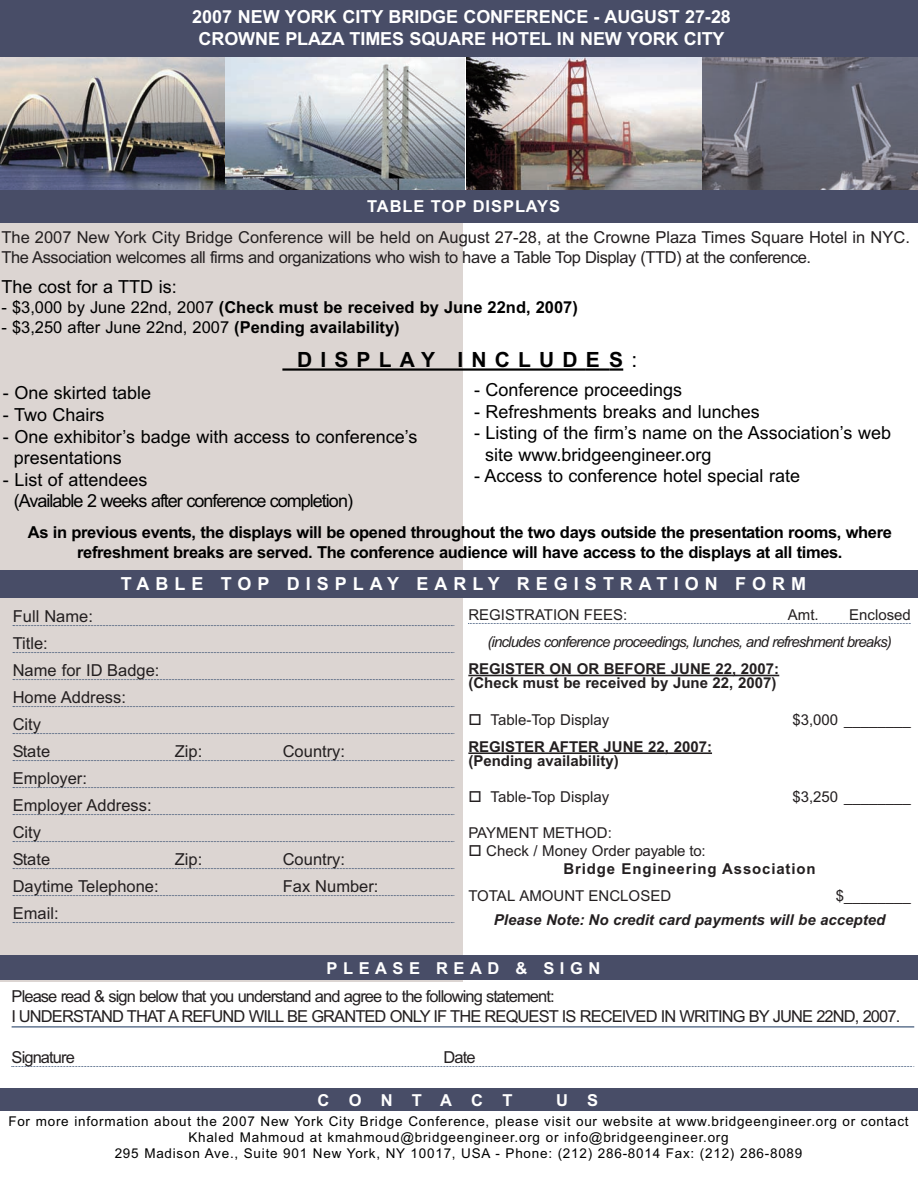
<style>
.page{position:relative;width:918px;height:1188px;background:#fff}
.page>*{position:absolute;margin:0;border:0;box-sizing:border-box;transform-origin:0 0}
.t1{font:700 21px "Arial";letter-spacing:.39em;color:#000}
.t2{font:18px/21.6px "Arial";color:#000}
.t3{font:700 18px/21.6px "Arial";letter-spacing:-.005em;color:#fff;text-align:center}
.t4{font:18px/21.6px "Arial";letter-spacing:-.055em;color:#000}
.t5{font:700 18px "Arial";letter-spacing:.335em;color:#fff}
.t6{font:16.5px/19.8px "Arial";letter-spacing:-.03em;color:#231f20}
.t7{font:700 16.5px/19.8px "Arial";letter-spacing:-.02em;color:#000;text-align:center}
.t8{font:16.5px/19.8px "Arial";letter-spacing:-.055em;color:#231f20}
.t9{font:16.5px/27px "Arial";color:#231f20}
.t10{font:700 16.5px "Arial";color:#000}
.t11{font:16.5px "Arial";color:#000}
.t12{font:700 16.5px "Arial";letter-spacing:.335em;color:#fff}
.t13{font:700 16.5px "Arial";letter-spacing:.055em;color:#fff}
.t14{font:700 16.5px "Arial";letter-spacing:1.17em;color:#fff}
.t15{font:15px/18.6px "Arial";color:#231f20}
.t16{font:700 15px/14.1px "Arial";color:#231f20}
.t17{font:italic 15px "Arial";letter-spacing:-.055em;color:#231f20}
.t18{font:italic 700 15px "Arial";color:#231f20}
.t19{font:700 15px "Arial";letter-spacing:.055em;color:#231f20}
.t20{font:13.5px/16.2px "Arial";letter-spacing:.055em;color:#000;text-align:center}
.s1{font-weight:400}
.s2{font-weight:700}
</style>
<div class="page">
<div style="left:0;top:223px;width:463px;height:759px;background:#dcd5d2"></div>
<div style="left:0;top:570px;width:918px;height:28px;background:#484d67"></div>
<svg style="left:468px;top:623px;width:443px;height:1px"></svg>
<hr style="left:468px;top:675px;width:311px;height:1px;background:#231f20">
<hr style="left:468px;top:752px;width:244px;height:2px;background:#231f20">
<div style="left:0;top:1088px;width:918px;height:23px;background:#484d67"></div>
<svg style="left:13px;top:625px;width:442px;height:1px"></svg>
<svg style="left:13px;top:652px;width:442px;height:1px"></svg>
<svg style="left:13px;top:679px;width:442px;height:1px"></svg>
<svg style="left:13px;top:706px;width:442px;height:1px"></svg>
<svg style="left:13px;top:733px;width:442px;height:1px"></svg>
<svg style="left:13px;top:760px;width:442px;height:1px"></svg>
<svg style="left:13px;top:787px;width:442px;height:1px"></svg>
<svg style="left:13px;top:814px;width:442px;height:1px"></svg>
<svg style="left:13px;top:841px;width:442px;height:1px"></svg>
<svg style="left:13px;top:868px;width:442px;height:1px"></svg>
<svg style="left:13px;top:895px;width:442px;height:1px"></svg>
<svg style="left:13px;top:922px;width:442px;height:1px"></svg>
<hr style="left:12px;top:1027px;width:902px;height:1px;background:#14315b">
<svg style="left:12px;top:1066px;width:903px;height:1px"></svg>
<div style="left:0;top:956px;width:918px;height:24px;background:#484d67"></div>
<img style="left:0;top:57px;width:226px;height:134px">
<img style="left:226px;top:57px;width:239px;height:134px">
<img style="left:467px;top:57px;width:235px;height:134px">
<img style="left:702px;top:57px;width:216px;height:134px">
<div style="left:0;top:0;width:918px;height:57px;background:#484d67"></div>
<div style="left:0;top:191px;width:918px;height:32px;background:#484d67"></div>
<hr style="left:282px;top:368px;width:304px;height:3px;background:#000">
<hr style="left:586px;top:368px;width:23px;height:3px;background:#000">
<hr style="left:609px;top:368px;width:14px;height:3px;background:#000">
<h2 class="t3" style="left:192px;top:6px;width:540px">2007 NEW YORK CITY BRIDGE CONFERENCE - AUGUST 27-28<br>CROWNE PLAZA TIMES SQUARE HOTEL IN NEW YORK CITY</h2>
<p class="t13" style="left:367px;top:196px;width:195px">TABLE TOP DISPLAYS</p>
<p class="t6" style="left:1px;top:227px;width:910px">The 2007 New York City Bridge Conference will be held on August 27-28, at the Crowne Plaza Times Square Hotel in NYC.<br>The Association welcomes all firms and organizations who wish to have a Table Top Display (TTD) at the conference.</p>
<h2 class="t2" style="left:2px;top:276px;width:177px">The cost for a TTD is:</h2>
<p class="t10" style="left:2px;top:298px;width:578px"><span class="s1">- $3,000 by June 22nd, 2007</span> (Check must be received by June 22nd, 2007)</p>
<p class="t11" style="left:2px;top:317px;width:400px">- $3,250 after June 22nd, 2007 <span class="s2">(Pending availability)</span></p>
<h1 class="t1" style="left:297px;top:348px;width:342px">DISPLAY INCLUDES<span class="s1">:</span></h1>
<h2 class="t2" style="left:3px;top:382px;width:150px">- One skirted table</h2>
<h2 class="t2" style="left:3px;top:404px;width:103px">- Two Chairs</h2>
<h2 class="t2" style="left:14px;top:426px;width:405px;text-indent:-11px">- One exhibitor’s badge with access to conference’s presentations</h2>
<h2 class="t4" style="left:14px;top:469px;width:341px;text-indent:-11px">- List of attendees<br>(Available 2 weeks after conference completion)</h2>
<h2 class="t2" style="left:474px;top:379px;width:210px">- Conference proceedings</h2>
<h2 class="t2" style="left:474px;top:401px;width:287px">- Refreshments breaks and lunches</h2>
<h2 class="t2" style="left:485px;top:422px;width:408px;text-indent:-11px">- Listing of the firm’s name on the Association’s web site www.bridgeengineer.org</h2>
<h2 class="t2" style="left:474px;top:465px;width:328px">- Access to conference hotel special rate</h2>
<p class="t7" style="left:28px;top:522px;width:866px">As in previous events, the displays will be opened throughout the two days outside the presentation rooms, where refreshment breaks are served. The conference audience will have access to the displays at all times.</p>
<h2 class="t5" style="left:121px;top:573px;width:687px">TABLE TOP DISPLAY EARLY REGISTRATION FORM</h2>
<p class="t15" style="left:468px;top:605px;width:160px">REGISTRATION FEES:</p>
<p class="t15" style="left:788px;top:605px;width:32px">Amt.</p>
<p class="t15" style="left:849px;top:605px;width:63px">Enclosed</p>
<p class="t17" style="left:487px;top:633px;width:406px">(includes conference proceedings, lunches, and refreshment breaks)</p>
<p class="t16" style="left:468px;top:662px;width:312px">REGISTER ON OR BEFORE JUNE 22, 2007: (Check must be received by June 22, 2007)</p>
<p class="t15" style="left:491px;top:710px;width:120px">Table-Top Display</p>
<p class="t15" style="left:792px;top:710px;width:120px">$3,000 ________</p>
<p class="t16" style="left:468px;top:739px;width:245px">REGISTER AFTER JUNE 22, 2007: (Pending availability)</p>
<p class="t15" style="left:491px;top:788px;width:120px">Table-Top Display</p>
<p class="t15" style="left:792px;top:788px;width:120px">$3,250 ________</p>
<p class="t15" style="left:486px;top:823px;width:221px;text-indent:-18px">PAYMENT METHOD:<br>Check / Money Order payable to:</p>
<p class="t19" style="left:564px;top:860px;width:254px">Bridge Engineering Association</p>
<p class="t15" style="left:468px;top:886px;width:204px">TOTAL AMOUNT ENCLOSED</p>
<p class="t15" style="left:836px;top:886px;width:77px">$________</p>
<p class="t18" style="left:494px;top:911px;width:393px">Please Note: No credit card payments will be accepted</p>
<p class="t9" style="left:13px;top:603px;width:148px">Full Name:<br>Title:<br>Name for ID Badge:<br>Home Address:<br>City<br>State</p>
<p class="t6" style="left:175px;top:741px;width:29px">Zip:</p>
<p class="t9" style="left:283px;top:738px;width:64px">Country:</p>
<p class="t9" style="left:13px;top:765px;width:140px">Employer:<br>Employer Address:<br>City<br>State</p>
<p class="t6" style="left:175px;top:849px;width:29px">Zip:</p>
<p class="t9" style="left:283px;top:846px;width:64px">Country:</p>
<p class="t9" style="left:13px;top:873px;width:147px">Daytime Telephone:</p>
<p class="t9" style="left:283px;top:873px;width:97px">Fax Number:</p>
<p class="t6" style="left:13px;top:903px;width:47px">Email:</p>
<p class="t12" style="left:327px;top:959px;width:275px">PLEASE READ &amp; SIGN</p>
<p class="t8" style="left:12px;top:987px;width:890px">Please read &amp; sign below that you understand and agree to the following statement:<br>I UNDERSTAND THAT A REFUND WILL BE GRANTED ONLY IF THE REQUEST IS RECEIVED IN WRITING BY JUNE 22ND, 2007.</p>
<p class="t8" style="left:12px;top:1047px;width:65px">Signature</p>
<p class="t6" style="left:444px;top:1047px;width:34px">Date</p>
<p class="t14" style="left:317px;top:1090px;width:197px">CONTACT</p>
<p class="t12" style="left:556px;top:1090px;width:44px">U S</p>
<p class="t20" style="left:8px;top:1113px;width:902px">For more information about the 2007 New York City Bridge Conference, please visit our website at www.bridgeengineer.org or contact<br>Khaled Mahmoud at kmahmoud@bridgeengineer.org or info@bridgeengineer.org<br>295 Madison Ave., Suite 901 New York, NY 10017, USA - Phone: (212) 286-8014 Fax: (212) 286-8089</p>
</div>
